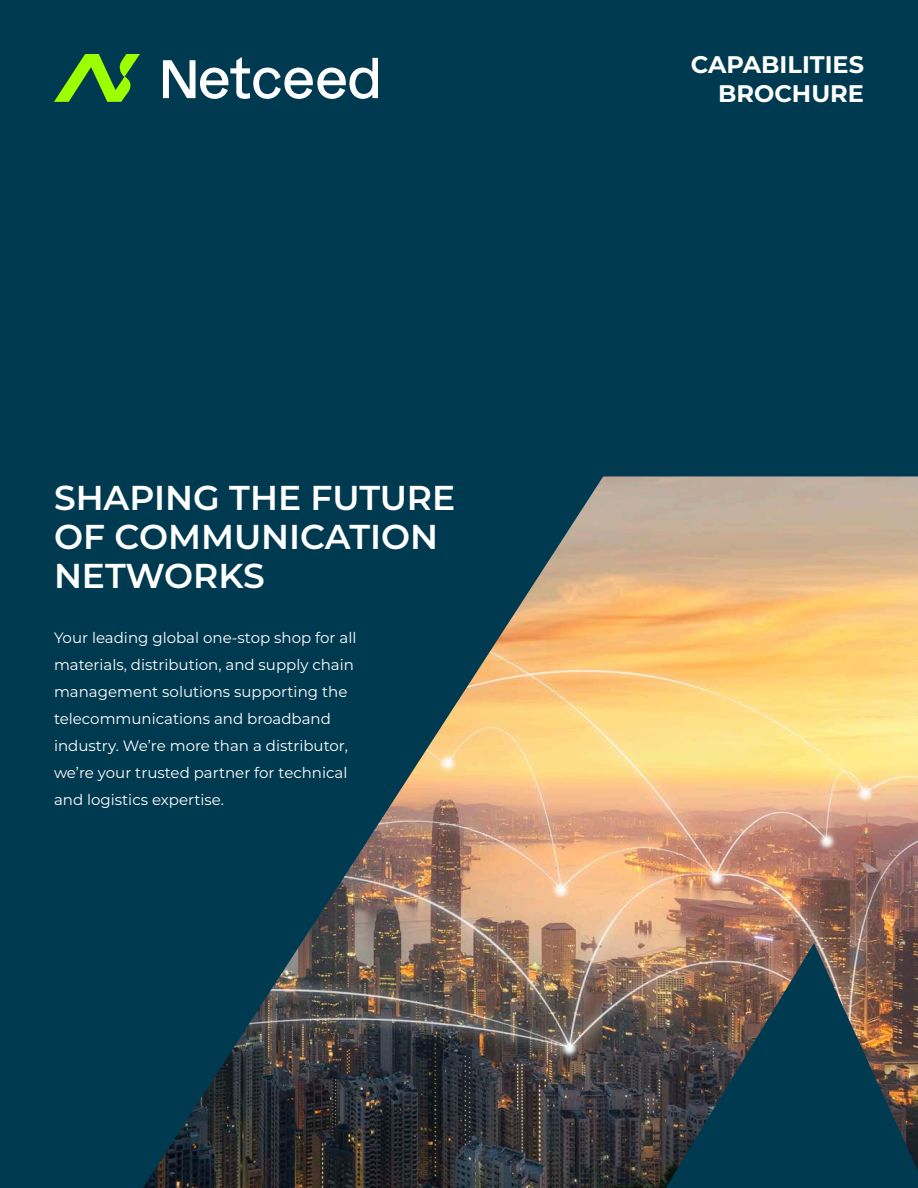
<style>
.page{position:relative;width:918px;height:1188px;background:#003a51}
.page>*{position:absolute;margin:0;border:0;box-sizing:border-box;transform-origin:0 0}
.t1{font:600 34.5px/39px "Montserrat";color:#fff}
.t2{font:700 24px "Montserrat";color:#fff}
.t3{font:15px/27px "Montserrat";color:#fff}
</style>
<div class="page">
<img style="left:143px;top:476px;width:775px;height:712px">
<svg style="left:54px;top:54px;width:86px;height:48px"></svg>
<svg style="left:163px;top:57px;width:215px;height:42px"></svg>
<p class="t1" style="left:54px;top:477px;width:403px">SHAPING THE FUTURE<br>OF COMMUNICATION<br>NETWORKS</p>
<p class="t3" style="left:54px;top:623px;width:304px">Your leading global one-stop shop for all materials, distribution, and supply chain management solutions supporting the telecommunications and broadband industry. We’re more than a distributor, we’re your trusted partner for technical and logistics expertise.</p>
<p class="t2" style="left:691px;top:47px;width:175px">CAPABILITIES</p>
<p class="t2" style="left:718px;top:76px;width:147px">BROCHURE</p>
</div>
